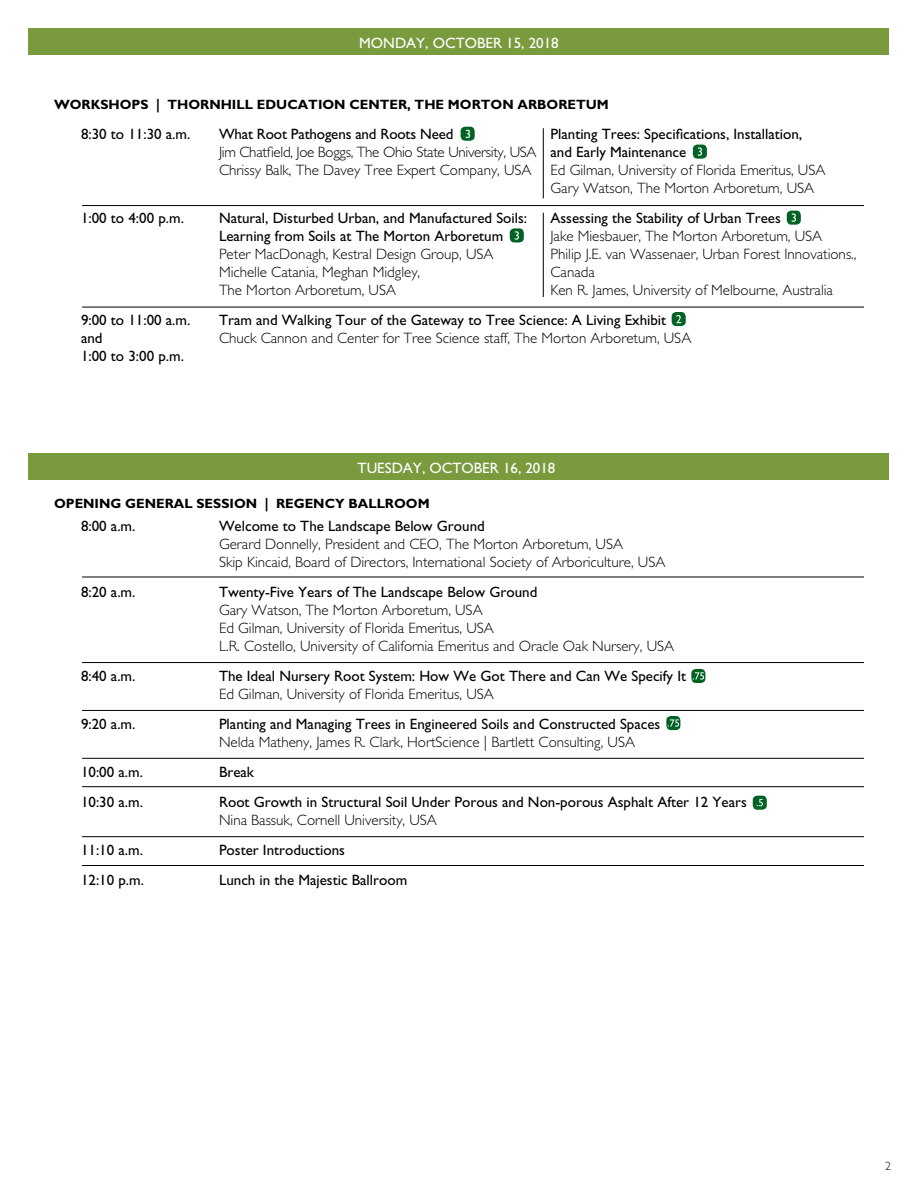
<style>
.page{position:relative;width:918px;height:1188px;background:#fff}
.page>*{position:absolute;margin:0;border:0;box-sizing:border-box;transform-origin:0 0}
.t1{font:300 15px/18px "Gill Sans";color:#000}
.t2{font:15px "Gill Sans";color:#000}
.t3{font:300 15px/18px "Gill Sans";letter-spacing:-.02em;color:#000}
.t4{font:15px "Gill Sans";color:#fff}
.t5{font:700 13.5px "Gill Sans";color:#000}
.t6{font:12px "Gill Sans";color:#fff}
.t7{font:300 12px "Gill Sans";color:#000}
.s1{font-weight:400}
</style>
<div class="page">
<div style="left:28px;top:453px;width:862px;height:27px;background:#799b3e"></div>
<div style="left:28px;top:28px;width:862px;height:28px;background:#799b3e"></div>
<hr style="left:82px;top:205px;width:782px;height:1px;background:#000">
<hr style="left:82px;top:307px;width:782px;height:1px;background:#000">
<hr style="left:82px;top:577px;width:782px;height:1px;background:#000">
<hr style="left:82px;top:662px;width:782px;height:1px;background:#000">
<hr style="left:82px;top:710px;width:782px;height:1px;background:#000">
<hr style="left:82px;top:758px;width:782px;height:1px;background:#000">
<hr style="left:82px;top:786px;width:782px;height:1px;background:#000">
<hr style="left:82px;top:836px;width:782px;height:1px;background:#000">
<hr style="left:82px;top:865px;width:782px;height:1px;background:#000">
<hr style="left:543px;top:213px;width:1px;height:84px;background:#000">
<hr style="left:543px;top:128px;width:1px;height:70px;background:#000">
<div style="left:461px;top:127px;width:14px;height:14px;background:#006225;border-radius:4px"></div>
<div style="left:787px;top:211px;width:14px;height:14px;background:#006225;border-radius:4px"></div>
<svg style="left:792px;top:213px;width:4px;height:9px"></svg>
<div style="left:510px;top:228px;width:14px;height:14px;background:#006225;border-radius:4px"></div>
<svg style="left:515px;top:231px;width:4px;height:9px"></svg>
<div style="left:693px;top:145px;width:14px;height:14px;background:#006225;border-radius:4px"></div>
<svg style="left:698px;top:147px;width:4px;height:9px"></svg>
<div style="left:672px;top:312px;width:14px;height:14px;background:#006225;border-radius:4px"></div>
<svg style="left:676px;top:315px;width:5px;height:8px"></svg>
<div style="left:666px;top:716px;width:14px;height:14px;background:#006225;border-radius:4px"></div>
<svg style="left:668px;top:719px;width:11px;height:8px"></svg>
<div style="left:691px;top:669px;width:14px;height:14px;background:#006225;border-radius:4px"></div>
<svg style="left:693px;top:672px;width:11px;height:8px"></svg>
<div style="left:753px;top:796px;width:14px;height:14px;background:#006225;border-radius:4px"></div>
<svg style="left:757px;top:799px;width:6px;height:7px"></svg>
<p class="t4" style="left:359px;top:34px;width:201px">MONDAY, OCTOBER 15, 2018</p>
<p class="t5" style="left:54px;top:96px;width:556px">WORKSHOPS | THORNHILL EDUCATION CENTER, THE MORTON ARBORETUM</p>
<p class="t2" style="left:81px;top:125px;width:111px">8:30 to 11:30 a.m.</p>
<p class="t2" style="left:219px;top:125px;width:236px">What Root Pathogens and Roots Need</p>
<p class="t3" style="left:219px;top:125px;width:585px;text-indent:332px"><span class="s1">Planting Trees: Specifications, Installation,<br></span>Jim Chatfield, Joe Boggs, The Ohio State University, USA <span class="s1">and Early Maintenance<br></span>Chrissy Balk, The Davey Tree Expert Company, USA</p>
<p class="t6" style="left:465px;top:127px;width:7px">3</p>
<p class="t1" style="left:550px;top:161px;width:276px">Ed Gilman, University of Florida Emeritus, USA<br>Gary Watson, The Morton Arboretum, USA</p>
<p class="t2" style="left:81px;top:209px;width:104px">1:00 to 4:00 p.m.</p>
<p class="t2" style="left:219px;top:209px;width:310px">Natural, Disturbed Urban, and Manufactured Soils:</p>
<p class="t2" style="left:550px;top:209px;width:232px">Assessing the Stability of Urban Trees</p>
<p class="t2" style="left:219px;top:227px;width:286px">Learning from Soils at The Morton Arboretum</p>
<p class="t1" style="left:550px;top:227px;width:273px">Jake Miesbauer, The Morton Arboretum, USA</p>
<p class="t1" style="left:219px;top:245px;width:276px">Peter MacDonagh, Kestral Design Group, USA</p>
<p class="t1" style="left:550px;top:245px;width:308px">Philip J.E. van Wassenaer, Urban Forest Innovations.,</p>
<p class="t1" style="left:219px;top:263px;width:203px">Michelle Catania, Meghan Midgley,</p>
<p class="t1" style="left:550px;top:263px;width:46px">Canada</p>
<p class="t1" style="left:219px;top:281px;width:179px">The Morton Arboretum, USA</p>
<p class="t1" style="left:550px;top:281px;width:284px">Ken R. James, University of Melbourne, Australia</p>
<p class="t2" style="left:81px;top:311px;width:111px">9:00 to 11:00 a.m.</p>
<p class="t2" style="left:219px;top:311px;width:449px">Tram and Walking Tour of the Gateway to Tree Science: A Living Exhibit</p>
<p class="t2" style="left:81px;top:329px;width:23px">and</p>
<p class="t1" style="left:219px;top:329px;width:474px">Chuck Cannon and Center for Tree Science staff, The Morton Arboretum, USA</p>
<p class="t2" style="left:81px;top:347px;width:104px">1:00 to 3:00 p.m.</p>
<p class="t4" style="left:358px;top:459px;width:199px">TUESDAY, OCTOBER 16, 2018</p>
<p class="t5" style="left:54px;top:496px;width:377px">OPENING GENERAL SESSION | REGENCY BALLROOM</p>
<p class="t2" style="left:81px;top:517px;width:56px">8:00 a.m.</p>
<p class="t2" style="left:219px;top:517px;width:267px">Welcome to The Landscape Below Ground</p>
<p class="t1" style="left:219px;top:535px;width:406px">Gerard Donnelly, President and CEO, The Morton Arboretum, USA</p>
<p class="t1" style="left:219px;top:553px;width:448px">Skip Kincaid, Board of Directors, International Society of Arboriculture, USA</p>
<p class="t2" style="left:81px;top:583px;width:56px">8:20 a.m.</p>
<p class="t2" style="left:219px;top:583px;width:320px">Twenty-Five Years of The Landscape Below Ground</p>
<p class="t1" style="left:219px;top:601px;width:265px">Gary Watson, The Morton Arboretum, USA</p>
<p class="t1" style="left:219px;top:619px;width:276px">Ed Gilman, University of Florida Emeritus, USA</p>
<p class="t1" style="left:219px;top:637px;width:457px">L.R. Costello, University of California Emeritus and Oracle Oak Nursery, USA</p>
<p class="t2" style="left:81px;top:667px;width:56px">8:40 a.m.</p>
<p class="t2" style="left:219px;top:667px;width:469px">The Ideal Nursery Root System: How We Got There and Can We Specify It</p>
<p class="t1" style="left:219px;top:685px;width:276px">Ed Gilman, University of Florida Emeritus, USA</p>
<p class="t2" style="left:81px;top:715px;width:56px">9:20 a.m.</p>
<p class="t2" style="left:219px;top:715px;width:443px">Planting and Managing Trees in Engineered Soils and Constructed Spaces</p>
<p class="t1" style="left:219px;top:733px;width:418px">Nelda Matheny, James R. Clark, HortScience | Bartlett Consulting, USA</p>
<p class="t2" style="left:81px;top:763px;width:63px">10:00 a.m.</p>
<p class="t2" style="left:219px;top:763px;width:37px">Break</p>
<p class="t2" style="left:81px;top:793px;width:63px">10:30 a.m.</p>
<p class="t2" style="left:219px;top:793px;width:529px">Root Growth in Structural Soil Under Porous and Non-porous Asphalt After 12 Years</p>
<p class="t1" style="left:219px;top:811px;width:219px">Nina Bassuk, Cornell University, USA</p>
<p class="t2" style="left:81px;top:841px;width:63px">11:10 a.m.</p>
<p class="t2" style="left:219px;top:841px;width:128px">Poster Introductions</p>
<p class="t2" style="left:81px;top:871px;width:65px">12:10 p.m.</p>
<p class="t2" style="left:219px;top:871px;width:190px">Lunch in the Majestic Ballroom</p>
<p class="t7" style="left:885px;top:1159px;width:7px">2</p>
</div>
